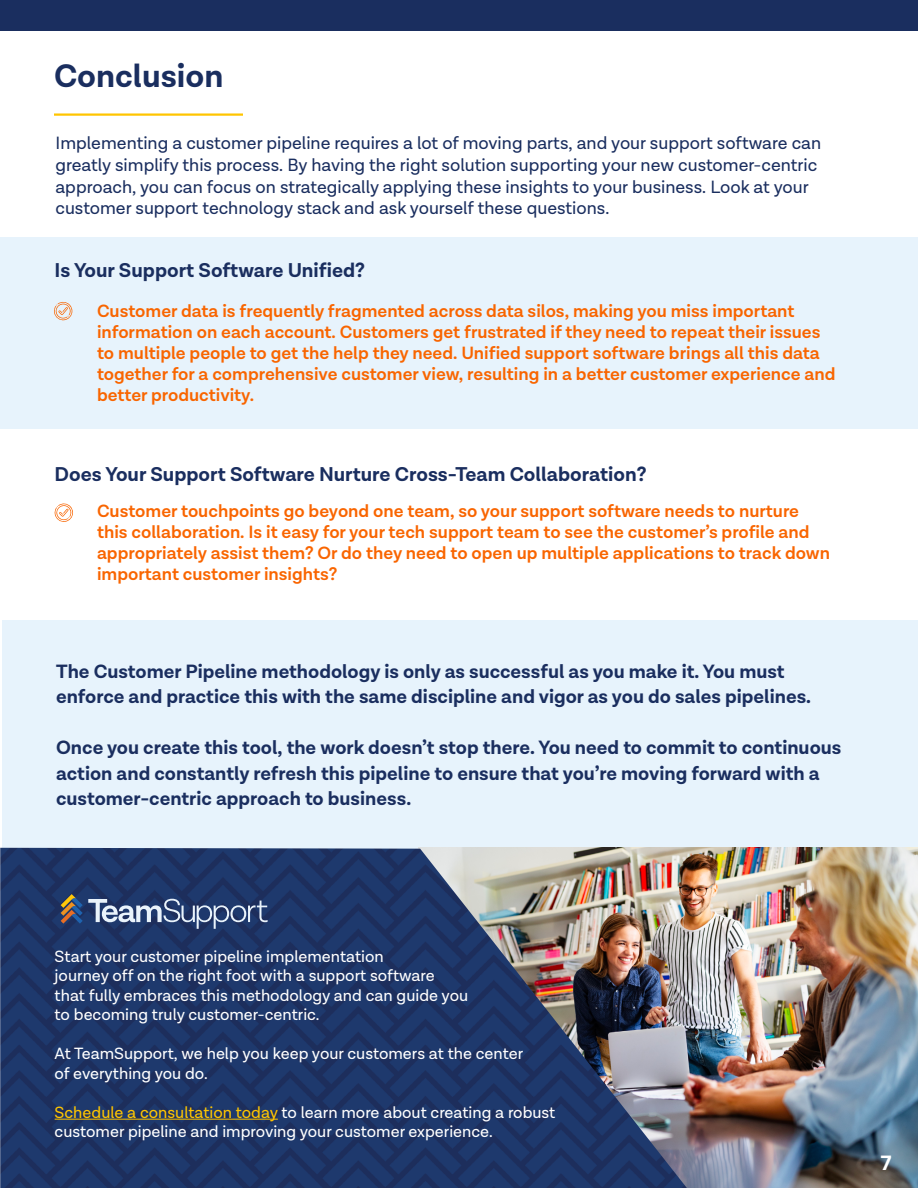
<style>
.page{position:relative;width:918px;height:1188px;background:#fff}
.page>*{position:absolute;margin:0;border:0;box-sizing:border-box;transform-origin:0 0}
.t1{font:700 33px "Lota Grotesque";color:#1a2e5f}
.t2{font:700 21px "Lota Grotesque";color:#fff}
.t3{font:700 20.25px "Lota Grotesque";color:#1a2e5f}
.t4{font:700 19.5px/25.5px "Lota Grotesque";color:#1a2e5f}
.t5{font:600 18px/21px "Lota Grotesque";color:#f96500}
.t6{font:18px/21.6px "Lota Grotesque";color:#1a2e5f}
.t7{font:16.5px/19.5px "Lota Grotesque";color:#fff}
.s1{color:#ffc500}
</style>
<div class="page">
<div style="left:2px;top:609px;width:916px;height:255px;background:#e7f3fc"></div>
<img style="left:687px;top:848px;width:231px;height:340px">
<img style="left:0;top:848px;width:687px;height:340px">
<div style="left:2px;top:428px;width:916px;height:192px;background:#fff"></div>
<div style="left:1px;top:237px;width:917px;height:192px;background:#e7f3fc"></div>
<div style="left:0;top:0;width:918px;height:30px;background:#1a2e5f"></div>
<hr style="left:55px;top:1119px;width:223px;height:1px;background:#ffc500">
<hr style="left:54px;top:113px;width:189px;height:3px;background:#ffc500">
<svg style="left:54px;top:301px;width:18px;height:20px"></svg>
<svg style="left:54px;top:503px;width:19px;height:19px"></svg>
<svg style="left:61px;top:894px;width:207px;height:35px;background:#485b81"></svg>
<h1 class="t1" style="left:54px;top:57px;width:171px">Conclusion</h1>
<p class="t6" style="left:56px;top:133px;width:767px">Implementing a customer pipeline requires a lot of moving parts, and your support software can greatly simplify this process. By having the right solution supporting your new customer-centric approach, you can focus on strategically applying these insights to your business. Look at your customer support technology stack and ask yourself these questions.</p>
<p class="t3" style="left:55px;top:259px;width:312px">Is Your Support Software Unified?</p>
<p class="t5" style="left:97px;top:301px;width:740px">Customer data is frequently fragmented across data silos, making you miss important information on each account. Customers get frustrated if they need to repeat their issues to multiple people to get the help they need. Unified support software brings all this data together for a comprehensive customer view, resulting in a better customer experience and better productivity.</p>
<p class="t3" style="left:55px;top:462px;width:593px">Does Your Support Software Nurture Cross-Team Collaboration?</p>
<p class="t5" style="left:97px;top:501px;width:735px">Customer touchpoints go beyond one team, so your support software needs to nurture this collaboration. Is it easy for your tech support team to see the customer’s profile and appropriately assist them? Or do they need to open up multiple applications to track down important customer insights?</p>
<p class="t4" style="left:56px;top:659px;width:756px">The Customer Pipeline methodology is only as successful as you make it. You must enforce and practice this with the same discipline and vigor as you do sales pipelines.</p>
<p class="t4" style="left:56px;top:735px;width:787px">Once you create this tool, the work doesn’t stop there. You need to commit to continuous action and constantly refresh this pipeline to ensure that you’re moving forward with a customer-centric approach to business.</p>
<p class="t7" style="left:55px;top:947px;width:415px">Start your customer pipeline implementation<br>journey off on the right foot with a support software that fully embraces this methodology and can guide you to becoming truly customer-centric.</p>
<p class="t7" style="left:55px;top:1044px;width:470px">At TeamSupport, we help you keep your customers at the center of everything you do.</p>
<p class="t7" style="left:55px;top:1103px;width:502px"><span class="s1">Schedule a consultation today</span> to learn more about creating a robust customer pipeline and improving your customer experience.</p>
<p class="t2" style="left:881px;top:1151px;width:12px">7</p>
</div>
